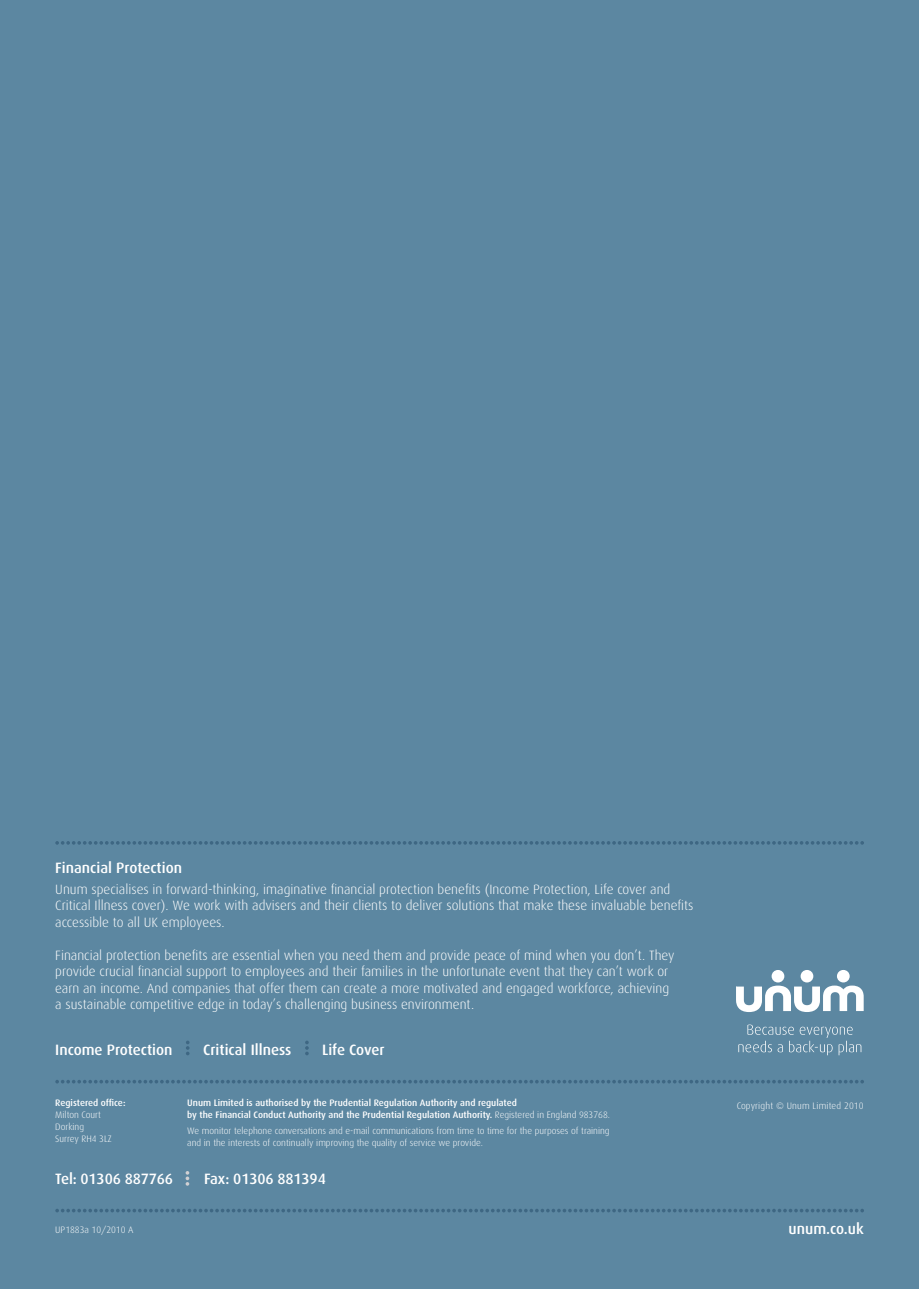
<style>
.page{position:relative;width:919px;height:1289px;background:#fff}
.page>*{position:absolute;margin:0;border:0;box-sizing:border-box;transform-origin:0 0}
.t1{font:500 15px "Dax";color:#fff}
.t2{font:300 13.5px/16.5px "Dax";color:#fff}
.t3{font:300 9.3px/12px "Dax";color:#fff}
.t4{font:500 9.3px/12px "Dax";color:#fff}
.s1{font-weight:500}
.s2{font-weight:300}
</style>
<div class="page">
<div style="left:0;top:0;width:918px;height:1288px;background:#5c87a1"></div>
<svg style="left:185px;top:1171px;width:4px;height:14px"></svg>
<svg style="left:55px;top:841px;width:809px;height:3px"></svg>
<svg style="left:55px;top:1080px;width:809px;height:3px"></svg>
<svg style="left:55px;top:1209px;width:809px;height:3px"></svg>
<svg style="left:186px;top:1040px;width:3px;height:15px"></svg>
<svg style="left:305px;top:1041px;width:4px;height:14px"></svg>
<svg style="left:738px;top:1024px;width:123px;height:31px"></svg>
<svg style="left:736px;top:985px;width:127px;height:27px"></svg>
<div style="left:771px;top:969px;width:13px;height:13px;background:#fff;border-radius:50%"></div>
<div style="left:800px;top:969px;width:13px;height:13px;background:#fff;border-radius:50%"></div>
<svg style="left:836px;top:969px;width:13px;height:13px"></svg>
<p class="t1" style="left:55px;top:859px;width:128px">Financial Protection</p>
<p class="t2" style="left:55px;top:881px;width:639px">Unum specialises in forward-thinking, imaginative financial protection benefits (Income Protection, Life cover and<br>Critical Illness cover). We work with advisers and their clients to deliver solutions that make these invaluable benefits accessible to all UK employees.</p>
<p class="t2" style="left:55px;top:947px;width:620px">Financial protection benefits are essential when you need them and provide peace of mind when you don’t. They provide crucial financial support to employees and their families in the unfortunate event that they can’t work or earn an income. And companies that offer them can create a more motivated and engaged workforce, achieving a sustainable competitive edge in today’s challenging business environment.</p>
<p class="t1" style="left:55px;top:1041px;width:119px">Income Protection</p>
<p class="t1" style="left:203px;top:1041px;width:90px">Critical Illness</p>
<p class="t1" style="left:322px;top:1041px;width:64px">Life Cover</p>
<p class="t3" style="left:55px;top:1096px;width:72px"><span class="s1">Registered office:<br></span>Milton Court<br>Dorking<br>Surrey RH4 3LZ</p>
<p class="t4" style="left:187px;top:1096px;width:424px">Unum Limited is authorised by the Prudential Regulation Authority and regulated<br>by the Financial Conduct Authority and the Prudential Regulation Authority. <span class="s2">Registered in England 983768.</span></p>
<p class="t3" style="left:187px;top:1125px;width:424px">We monitor telephone conversations and e-mail communications from time to time for the purposes of training and in the interests of continually improving the quality of service we provide.</p>
<p class="t1" style="left:55px;top:1170px;width:119px">Tel: 01306 887766</p>
<p class="t1" style="left:204px;top:1170px;width:123px">Fax: 01306 881394</p>
<p class="t3" style="left:55px;top:1224px;width:80px">UP1883a 10/2010 A</p>
<p class="t3" style="left:736px;top:1099px;width:128px">Copyright © Unum Limited 2010</p>
<p class="t1" style="left:788px;top:1219px;width:77px">unum.co.uk</p>
</div>
